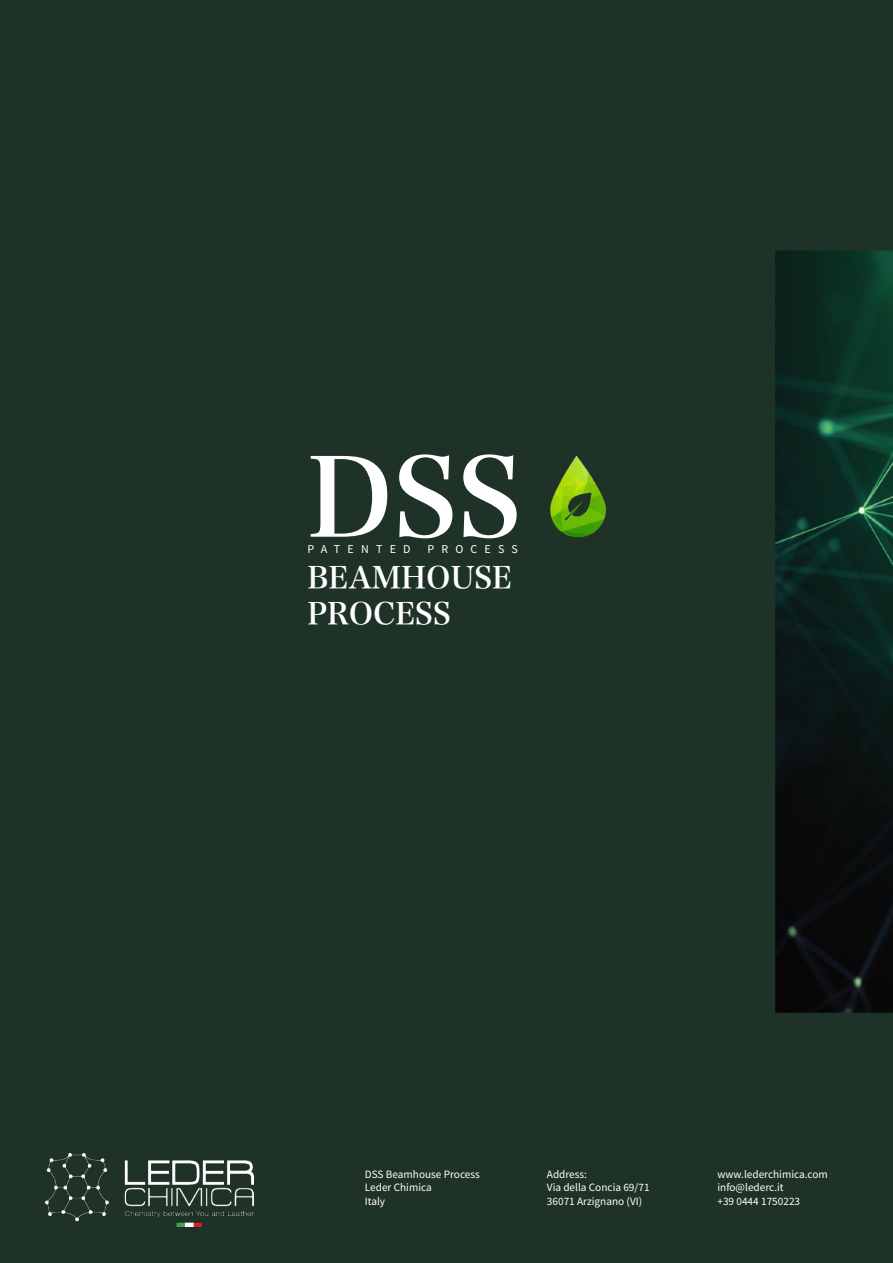
<style>
.page{position:relative;width:893px;height:1263px;background:#1e3227}
.page>*{position:absolute;margin:0;border:0;box-sizing:border-box;transform-origin:0 0}
.t1{font:108px "Hira Min Pro W6";color:#fff}
.t2{font:30px/36px "Hira Min Pro W6";color:#fff}
.t3{font:12px "Source Sans Pro";letter-spacing:.6em;color:#fff}
.t4{font:11.25px/13.5px "Source Sans Pro";color:#fff}
</style>
<div class="page">
<img style="left:550px;top:455px;width:56px;height:83px">
<img style="left:776px;top:250px;width:117px;height:763px">
<img style="left:46px;top:1153px;width:207px;height:73px">
<h1 class="t1" style="left:307px;top:444px;width:216px">DSS</h1>
<p class="t3" style="left:307px;top:544px;width:105px">PATENTED</p>
<p class="t3" style="left:427px;top:544px;width:92px">PROCESS</p>
<h2 class="t2" style="left:307px;top:560px;width:206px">BEAMHOUSE<br>PROCESS</h2>
<p class="t4" style="left:365px;top:1168px;width:117px">DSS Beamhouse Process<br>Leder Chimica<br>Italy</p>
<p class="t4" style="left:547px;top:1168px;width:104px">Address:<br>Via della Concia 69/71<br>36071 Arzignano (VI)</p>
<p class="t4" style="left:717px;top:1168px;width:112px">www.lederchimica.com info@lederc.it<br>+39 0444 1750223</p>
</div>
